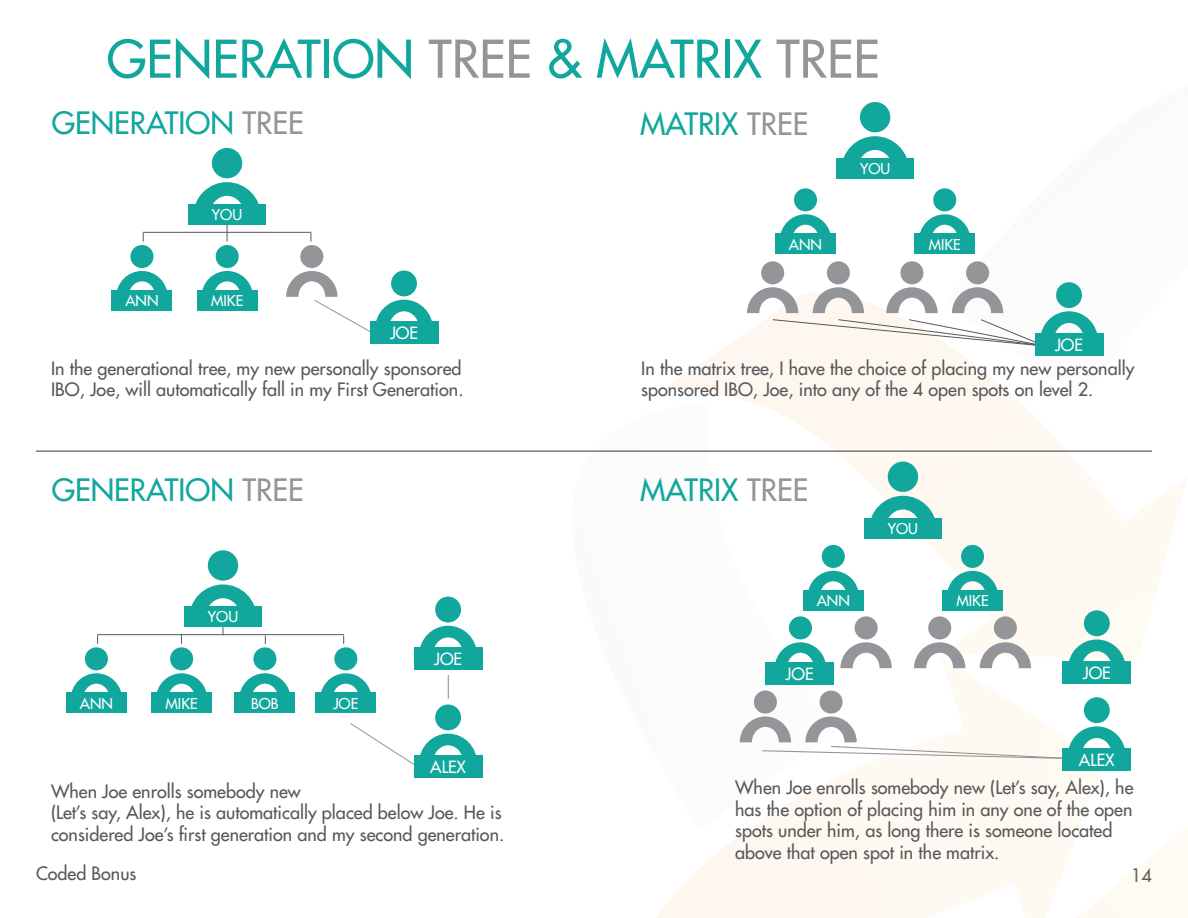
<style>
.page{position:relative;width:1188px;height:918px;background:#fff}
.page>*{position:absolute;margin:0;border:0;box-sizing:border-box;transform-origin:0 0}
.t1{font:500 50.55px "Futura Std";color:#12a79d}
.t2{font:500 30px "Futura Std";color:#12a79d}
.t3{font:500 18px/21.6px "Futura Std";color:#57585a}
.t4{font:500 16.35px "Futura Std";color:#fff}
.t5{font:500 14.55px "Futura Std";color:#fff}
.s1{color:#939598}
</style>
<div class="page">
<svg style="left:1105px;top:827px;width:83px;height:91px"></svg>
<svg style="left:665px;top:332px;width:522px;height:327px"></svg>
<svg style="left:657px;top:657px;width:448px;height:261px"></svg>
<hr style="left:36px;top:451px;width:1116px;height:1px;background:#57585a">
<svg style="left:843px;top:136px;width:64px;height:22px"></svg>
<div style="left:860px;top:102px;width:30px;height:30px;background:#12a79d;border-radius:50%"></div>
<div style="left:836px;top:158px;width:78px;height:21px;background:#12a79d"></div>
<div style="left:761px;top:261px;width:23px;height:23px;background:#939598;border-radius:50%"></div>
<div style="left:827px;top:261px;width:23px;height:23px;background:#939598;border-radius:50%"></div>
<div style="left:900px;top:261px;width:23px;height:23px;background:#939598;border-radius:50%"></div>
<div style="left:966px;top:261px;width:23px;height:23px;background:#939598;border-radius:50%"></div>
<div style="left:775px;top:234px;width:61px;height:20px;background:#12a79d"></div>
<svg style="left:780px;top:214px;width:51px;height:20px"></svg>
<div style="left:794px;top:188px;width:23px;height:23px;background:#12a79d;border-radius:50%"></div>
<div style="left:914px;top:234px;width:61px;height:20px;background:#12a79d"></div>
<svg style="left:919px;top:214px;width:51px;height:20px"></svg>
<div style="left:933px;top:188px;width:23px;height:23px;background:#12a79d;border-radius:50%"></div>
<div style="left:1035px;top:333px;width:68px;height:23px;background:#12a79d"></div>
<svg style="left:747px;top:287px;width:351px;height:60px"></svg>
<div style="left:1056px;top:282px;width:26px;height:26px;background:#12a79d;border-radius:50%"></div>
<svg style="left:195px;top:182px;width:64px;height:22px"></svg>
<div style="left:212px;top:148px;width:30px;height:30px;background:#12a79d;border-radius:50%"></div>
<div style="left:188px;top:204px;width:78px;height:21px;background:#12a79d"></div>
<div style="left:300px;top:245px;width:23px;height:23px;background:#939598;border-radius:50%"></div>
<div style="left:112px;top:290px;width:60px;height:21px;background:#12a79d"></div>
<svg style="left:117px;top:271px;width:50px;height:19px"></svg>
<div style="left:130px;top:245px;width:24px;height:23px;background:#12a79d;border-radius:50%"></div>
<div style="left:197px;top:290px;width:61px;height:21px;background:#12a79d"></div>
<svg style="left:202px;top:271px;width:50px;height:19px"></svg>
<div style="left:216px;top:245px;width:23px;height:23px;background:#12a79d;border-radius:50%"></div>
<div style="left:370px;top:321px;width:68px;height:23px;background:#12a79d"></div>
<svg style="left:286px;top:271px;width:146px;height:61px"></svg>
<div style="left:391px;top:271px;width:26px;height:25px;background:#12a79d;border-radius:50%"></div>
<hr style="left:143px;top:232px;width:168px;height:1px;background:#57585a">
<svg style="left:227px;top:225px;width:1px;height:17px"></svg>
<svg style="left:869px;top:496px;width:68px;height:22px"></svg>
<div style="left:888px;top:462px;width:30px;height:30px;background:#12a79d;border-radius:50%"></div>
<div style="left:864px;top:518px;width:78px;height:20px;background:#12a79d"></div>
<svg style="left:775px;top:642px;width:51px;height:20px"></svg>
<div style="left:789px;top:616px;width:23px;height:23px;background:#12a79d;border-radius:50%"></div>
<svg style="left:840px;top:642px;width:52px;height:26px"></svg>
<div style="left:855px;top:616px;width:23px;height:23px;background:#939598;border-radius:50%"></div>
<svg style="left:914px;top:642px;width:51px;height:26px"></svg>
<div style="left:928px;top:616px;width:23px;height:23px;background:#939598;border-radius:50%"></div>
<svg style="left:980px;top:642px;width:51px;height:26px"></svg>
<div style="left:994px;top:616px;width:23px;height:23px;background:#939598;border-radius:50%"></div>
<div style="left:754px;top:691px;width:23px;height:23px;background:#939598;border-radius:50%"></div>
<div style="left:820px;top:691px;width:23px;height:23px;background:#939598;border-radius:50%"></div>
<div style="left:803px;top:590px;width:61px;height:21px;background:#12a79d"></div>
<svg style="left:808px;top:571px;width:51px;height:19px"></svg>
<div style="left:822px;top:545px;width:23px;height:23px;background:#12a79d;border-radius:50%"></div>
<div style="left:942px;top:590px;width:61px;height:21px;background:#12a79d"></div>
<svg style="left:947px;top:571px;width:51px;height:19px"></svg>
<div style="left:961px;top:545px;width:23px;height:23px;background:#12a79d;border-radius:50%"></div>
<div style="left:1063px;top:661px;width:68px;height:23px;background:#12a79d"></div>
<div style="left:766px;top:662px;width:68px;height:23px;background:#12a79d"></div>
<svg style="left:1068px;top:639px;width:58px;height:22px"></svg>
<div style="left:1084px;top:610px;width:26px;height:26px;background:#12a79d;border-radius:50%"></div>
<div style="left:1063px;top:748px;width:68px;height:23px;background:#12a79d"></div>
<svg style="left:740px;top:716px;width:385px;height:44px"></svg>
<div style="left:1084px;top:697px;width:26px;height:26px;background:#12a79d;border-radius:50%"></div>
<svg style="left:189px;top:584px;width:68px;height:23px"></svg>
<div style="left:208px;top:550px;width:30px;height:31px;background:#12a79d;border-radius:50%"></div>
<div style="left:184px;top:607px;width:78px;height:20px;background:#12a79d"></div>
<div style="left:66px;top:693px;width:61px;height:20px;background:#12a79d"></div>
<div style="left:235px;top:693px;width:60px;height:20px;background:#12a79d"></div>
<svg style="left:71px;top:673px;width:51px;height:20px"></svg>
<div style="left:85px;top:647px;width:23px;height:23px;background:#12a79d;border-radius:50%"></div>
<svg style="left:239px;top:673px;width:52px;height:20px"></svg>
<div style="left:253px;top:647px;width:23px;height:23px;background:#12a79d;border-radius:50%"></div>
<div style="left:151px;top:693px;width:61px;height:20px;background:#12a79d"></div>
<div style="left:315px;top:693px;width:61px;height:20px;background:#12a79d"></div>
<svg style="left:156px;top:673px;width:51px;height:20px"></svg>
<div style="left:170px;top:647px;width:23px;height:23px;background:#12a79d;border-radius:50%"></div>
<svg style="left:320px;top:673px;width:52px;height:20px"></svg>
<div style="left:334px;top:647px;width:23px;height:23px;background:#12a79d;border-radius:50%"></div>
<div style="left:414px;top:648px;width:68px;height:22px;background:#12a79d"></div>
<svg style="left:419px;top:626px;width:58px;height:22px"></svg>
<div style="left:435px;top:597px;width:26px;height:25px;background:#12a79d;border-radius:50%"></div>
<hr style="left:97px;top:634px;width:247px;height:1px;background:#57585a">
<svg style="left:448px;top:675px;width:1px;height:24px"></svg>
<div style="left:414px;top:755px;width:68px;height:23px;background:#12a79d"></div>
<svg style="left:350px;top:722px;width:126px;height:43px"></svg>
<div style="left:435px;top:705px;width:26px;height:25px;background:#12a79d;border-radius:50%"></div>
<p class="t1" style="left:107px;top:27px;width:774px">GENERATION <span class="s1">TREE</span> &amp; MATRIX <span class="s1">TREE</span></p>
<p class="t2" style="left:52px;top:104px;width:254px">GENERATION <span class="s1">TREE</span></p>
<p class="t2" style="left:640px;top:105px;width:170px">MATRIX <span class="s1">TREE</span></p>
<p class="t5" style="left:212px;top:206px;width:32px">YOU</p>
<p class="t5" style="left:125px;top:292px;width:35px">ANN</p>
<p class="t5" style="left:211px;top:292px;width:34px">MIKE</p>
<p class="t4" style="left:390px;top:323px;width:30px">JOE</p>
<p class="t3" style="left:51px;top:358px;width:414px">In the generational tree, my new personally sponsored<br>IBO, Joe, will automatically fall in my First Generation.</p>
<p class="t2" style="left:52px;top:471px;width:254px">GENERATION <span class="s1">TREE</span></p>
<p class="t5" style="left:208px;top:608px;width:32px">YOU</p>
<p class="t5" style="left:80px;top:694px;width:35px">ANN</p>
<p class="t5" style="left:166px;top:694px;width:34px">MIKE</p>
<p class="t5" style="left:251px;top:694px;width:29px">BOB</p>
<p class="t5" style="left:333px;top:694px;width:26px">JOE</p>
<p class="t4" style="left:434px;top:649px;width:30px">JOE</p>
<p class="t4" style="left:430px;top:757px;width:37px">ALEX</p>
<p class="t5" style="left:860px;top:160px;width:32px">YOU</p>
<p class="t5" style="left:789px;top:235px;width:35px">ANN</p>
<p class="t5" style="left:929px;top:235px;width:34px">MIKE</p>
<p class="t4" style="left:1055px;top:335px;width:30px">JOE</p>
<p class="t3" style="left:641px;top:358px;width:495px">In the matrix tree, I have the choice of placing my new personally sponsored IBO, Joe, into any of the 4 open spots on level 2.</p>
<p class="t2" style="left:640px;top:472px;width:170px">MATRIX <span class="s1">TREE</span></p>
<p class="t5" style="left:888px;top:519px;width:32px">YOU</p>
<p class="t5" style="left:817px;top:592px;width:35px">ANN</p>
<p class="t5" style="left:956px;top:592px;width:34px">MIKE</p>
<p class="t4" style="left:786px;top:663px;width:30px">JOE</p>
<p class="t4" style="left:1083px;top:663px;width:30px">JOE</p>
<p class="t4" style="left:1079px;top:750px;width:37px">ALEX</p>
<p class="t3" style="left:735px;top:777px;width:400px">When Joe enrolls somebody new (Let’s say, Alex), he has the option of placing him in any one of the open spots under him, as long there is someone located above that open spot in the matrix.</p>
<p class="t3" style="left:51px;top:781px;width:251px">When Joe enrolls somebody new</p>
<p class="t3" style="left:51px;top:802px;width:455px">(Let’s say, Alex), he is automatically placed below Joe. He is considered Joe’s first generation and my second generation.</p>
<p class="t3" style="left:36px;top:863px;width:102px">Coded Bonus</p>
<p class="t3" style="left:1131px;top:865px;width:22px">14</p>
</div>
